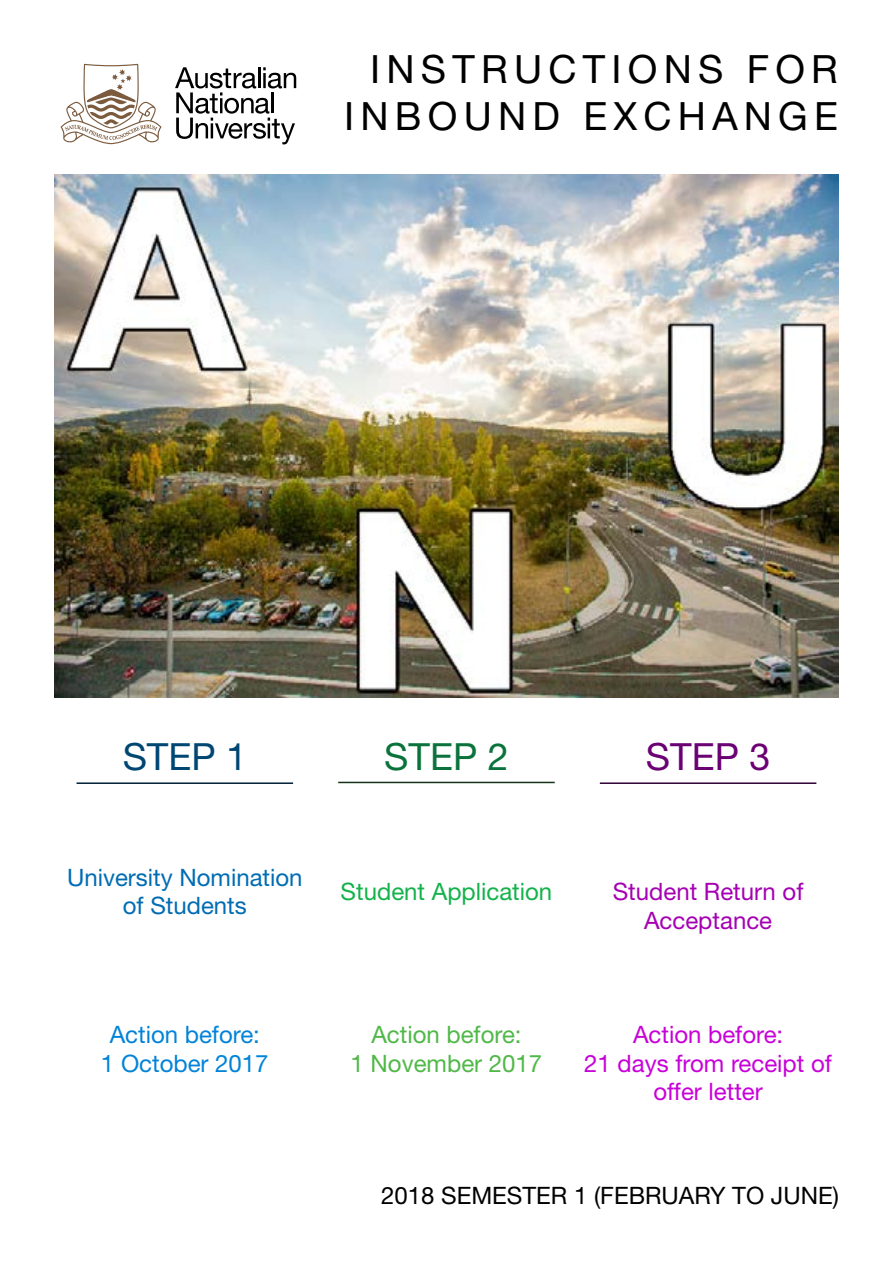
<style>
.page{position:relative;width:893px;height:1263px;background:#fff}
.page>*{position:absolute;margin:0;border:0;box-sizing:border-box;transform-origin:0 0}
.t1{font:39px/46.8px "Helvetica Neue LT Std";letter-spacing:.16em;color:#000;text-align:right}
.t2{font:37.5px "Helvetica Neue LT Std";color:#0a733b}
.t3{font:37.5px "Helvetica Neue LT Std";color:#6a0073}
.t4{font:37.5px "Helvetica Neue LT Std";color:#004673}
.t5{font:24px/28.8px "Helvetica Neue LT Std";color:#c800d9;text-align:center}
.t6{font:24px/28.8px "Helvetica Neue LT Std";color:#006cb3;text-align:center}
.t7{font:24px "Helvetica Neue LT Std";color:#000}
.t8{font:24px/28.8px "Helvetica Neue LT Std";color:#50b848;text-align:center}
.t9{font:24px/28.8px "Helvetica Neue LT Std";color:#0083d9;text-align:center}
.t10{font:24px/28.8px "Helvetica Neue LT Std";color:#a500b3;text-align:center}
.t11{font:24px "Helvetica Neue LT Std";color:#14b24b}
</style>
<div class="page">
<hr style="left:77px;top:782px;width:216px;height:2px;background:#001f34">
<hr style="left:338px;top:782px;width:217px;height:1px;background:#15341a">
<hr style="left:600px;top:782px;width:216px;height:2px;background:#300034">
<img style="left:54px;top:174px;width:785px;height:524px">
<svg style="left:175px;top:67px;width:121px;height:77px"></svg>
<svg style="left:61px;top:64px;width:100px;height:80px"></svg>
<h1 class="t1" style="left:344px;top:45px;width:495px">INSTRUCTIONS FOR<br>INBOUND EXCHANGE</h1>
<h2 class="t4" style="left:123px;top:735px;width:126px">STEP 1</h2>
<p class="t6" style="left:67px;top:862px;width:237px">University Nomination of Students</p>
<h2 class="t2" style="left:384px;top:735px;width:126px">STEP 2</h2>
<h2 class="t3" style="left:646px;top:735px;width:126px">STEP 3</h2>
<p class="t11" style="left:341px;top:877px;width:213px">Student Application</p>
<p class="t10" style="left:613px;top:877px;width:192px">Student Return of<br>Acceptance</p>
<p class="t9" style="left:101px;top:1019px;width:169px">Action before:<br>1 October 2017</p>
<p class="t8" style="left:351px;top:1019px;width:193px">Action before:<br>1 November 2017</p>
<p class="t5" style="left:584px;top:1019px;width:249px">Action before:<br>21 days from receipt of offer letter</p>
<p class="t7" style="left:381px;top:1181px;width:459px">2018 SEMESTER 1 (FEBRUARY TO JUNE)</p>
</div>
